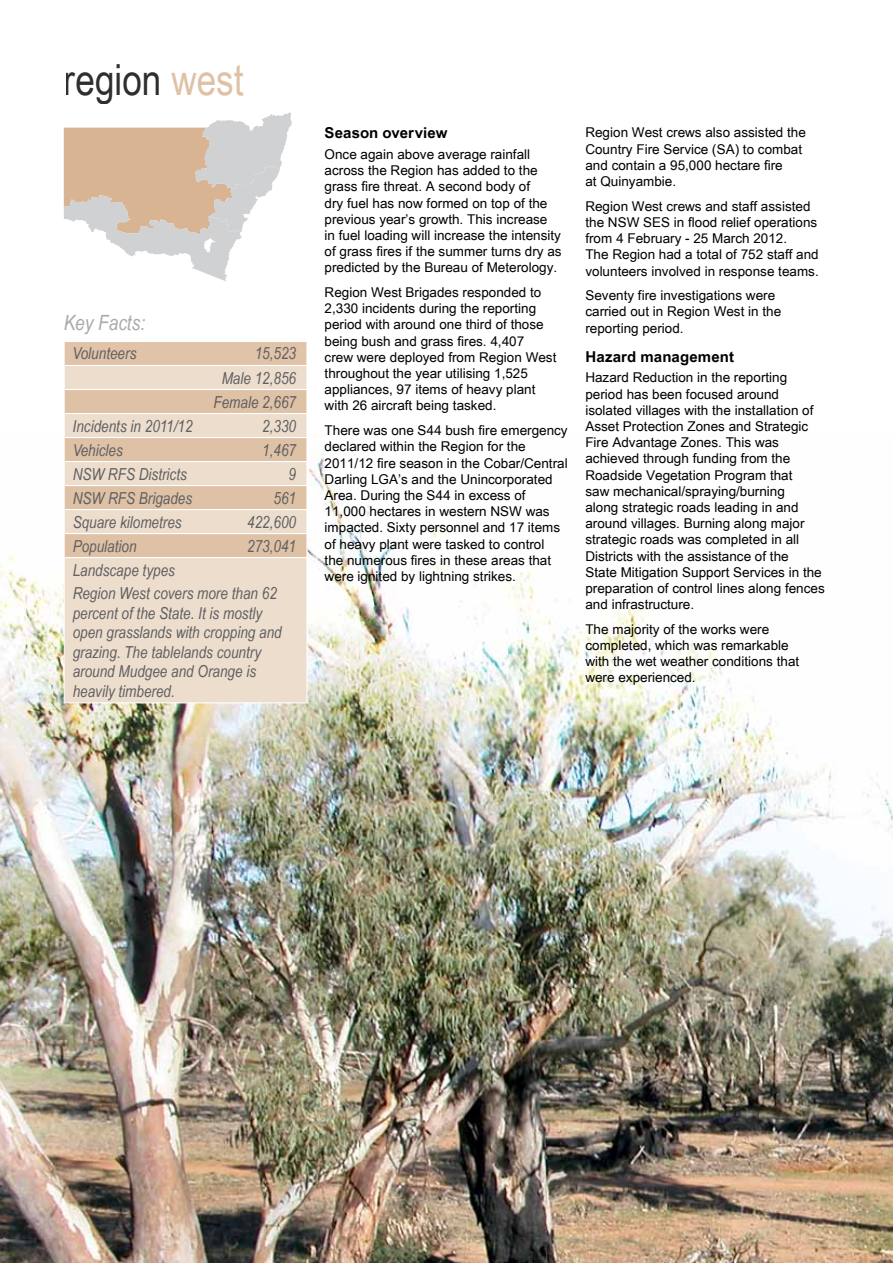
<style>
.page{position:relative;width:893px;height:1263px;background:#fff}
.page>*{position:absolute;margin:0;border:0;box-sizing:border-box;transform-origin:0 0}
.t1{font:42.9px "Arial Narrow";color:#000}
.t2{font:italic 21px "Arial Narrow";color:#a7a9ac}
.t3{font:italic 16.5px/19.5px "Arial Narrow";color:#5f6062}
.t4{font:700 15px "Arial";letter-spacing:.005em;color:#000}
.t5{font:13.5px/16.2px "Arial";color:#000}
.s1{color:#d8b493}
</style>
<div class="page">
<img style="left:0;top:453px;width:893px;height:810px">
<svg style="left:64px;top:112px;width:228px;height:169px"></svg>
<div style="left:65px;top:558px;width:241px;height:144px;background:#edddcd"></div>
<hr style="left:306px;top:438px;width:2px;height:23px;background:#fff">
<hr style="left:65px;top:461px;width:243px;height:1px;background:#fff">
<hr style="left:306px;top:462px;width:2px;height:23px;background:#fff">
<hr style="left:65px;top:485px;width:243px;height:1px;background:#fff">
<hr style="left:306px;top:486px;width:2px;height:23px;background:#fff">
<hr style="left:65px;top:509px;width:243px;height:1px;background:#fff">
<hr style="left:306px;top:510px;width:2px;height:23px;background:#fff">
<hr style="left:65px;top:533px;width:243px;height:1px;background:#fff">
<hr style="left:306px;top:534px;width:2px;height:23px;background:#fff">
<hr style="left:65px;top:557px;width:243px;height:1px;background:#fff">
<hr style="left:306px;top:558px;width:2px;height:144px;background:#fff">
<hr style="left:64px;top:702px;width:244px;height:1px;background:#fff">
<svg style="left:64px;top:342px;width:243px;height:216px;background:#e6d0ba"></svg>
<hr style="left:64px;top:558px;width:1px;height:144px;background:#fff">
<h1 class="t1" style="left:64px;top:48px;width:181px">region <span class="s1">west</span></h1>
<p class="t2" style="left:64px;top:308px;width:83px">Key Facts:</p>
<p class="t3" style="left:73px;top:344px;width:65px">Volunteers</p>
<p class="t3" style="left:213px;top:341px;width:84px;line-height:24px;text-align:right">15,523<br>Male 12,856<br>Female 2,667</p>
<p class="t3" style="left:73px;top:416px;width:121px">Incidents in 2011/12</p>
<p class="t3" style="left:262px;top:416px;width:35px">2,330</p>
<p class="t3" style="left:73px;top:440px;width:52px">Vehicles</p>
<p class="t3" style="left:262px;top:440px;width:35px">1,467</p>
<p class="t3" style="left:73px;top:464px;width:116px">NSW RFS Districts</p>
<p class="t3" style="left:289px;top:464px;width:9px">9</p>
<p class="t3" style="left:73px;top:488px;width:121px">NSW RFS Brigades</p>
<p class="t3" style="left:274px;top:488px;width:24px">561</p>
<p class="t3" style="left:73px;top:512px;width:111px">Square kilometres</p>
<p class="t3" style="left:247px;top:512px;width:50px">422,600</p>
<p class="t3" style="left:73px;top:536px;width:65px">Population</p>
<p class="t3" style="left:247px;top:536px;width:50px">273,041</p>
<p class="t3" style="left:73px;top:558px;width:206px;line-height:23.7px">Landscape types<br>Region West covers more than 62</p>
<p class="t3" style="left:73px;top:603px;width:211px">percent of the State. It is mostly open grasslands with cropping and grazing. The tablelands country around Mudgee and Orange is heavily timbered.</p>
<p class="t4" style="left:325px;top:124px;width:124px">Season overview</p>
<p class="t5" style="left:325px;top:146px;width:239px">Once again above average rainfall across the Region has added to the grass fire threat. A second body of<br>dry fuel has now formed on top of the previous year’s growth. This increase<br>in fuel loading will increase the intensity of grass fires if the summer turns dry as predicted by the Bureau of Meterology.</p>
<p class="t5" style="left:325px;top:284px;width:233px">Region West Brigades responded to 2,330 incidents during the reporting period with around one third of those being bush and grass fires. 4,407<br>crew were deployed from Region West throughout the year utilising 1,525 appliances, 97 items of heavy plant with 26 aircraft being tasked.</p>
<p class="t5" style="left:325px;top:422px;width:245px">There was one S44 bush fire emergency declared within the Region for the 2011/12 fire season in the Cobar/Central Darling LGA’s and the Unincorporated Area. During the S44 in excess of 11,000 hectares in western NSW was impacted. Sixty personnel and 17 items of heavy plant were tasked to control<br>the numerous fires in these areas that were ignited by lightning strikes.</p>
<p class="t5" style="left:585px;top:125px;width:222px">Region West crews also assisted the<br>Country Fire Service (SA) to combat and contain a 95,000 hectare fire<br>at Quinyambie.</p>
<p class="t5" style="left:585px;top:198px;width:235px">Region West crews and staff assisted the NSW SES in flood relief operations from 4 February - 25 March 2012.<br>The Region had a total of 752 staff and volunteers involved in response teams.</p>
<p class="t5" style="left:585px;top:287px;width:197px">Seventy fire investigations were carried out in Region West in the reporting period.</p>
<p class="t4" style="left:585px;top:348px;width:150px">Hazard management</p>
<p class="t5" style="left:585px;top:369px;width:241px">Hazard Reduction in the reporting period has been focused around isolated villages with the installation of Asset Protection Zones and Strategic Fire Advantage Zones. This was achieved through funding from the Roadside Vegetation Program that<br>saw mechanical/spraying/burning<br>along strategic roads leading in and around villages. Burning along major strategic roads was completed in all Districts with the assistance of the<br>State Mitigation Support Services in the preparation of control lines along fences and infrastructure.</p>
<p class="t5" style="left:585px;top:621px;width:215px">The majority of the works were completed, which was remarkable with the wet weather conditions that were experienced.</p>
</div>
